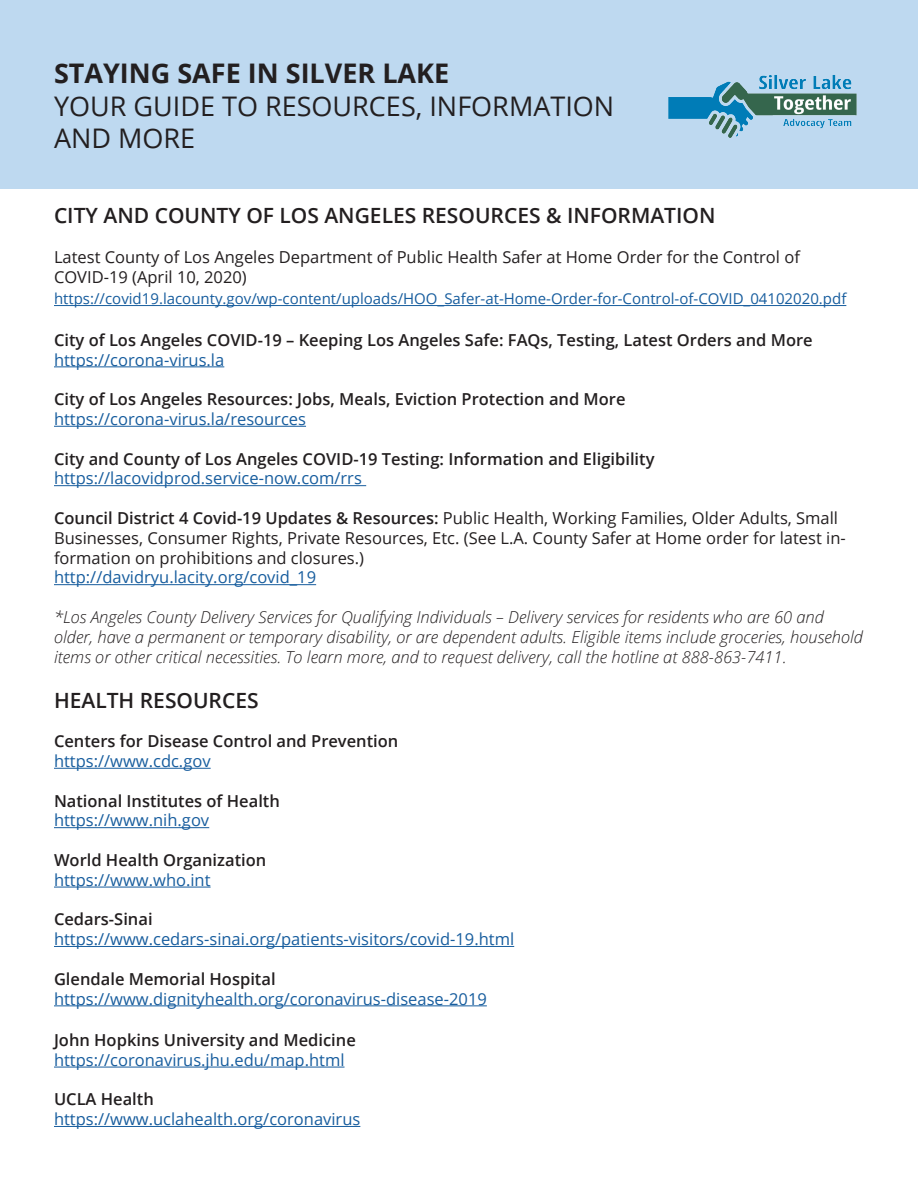
<style>
.page{position:relative;width:918px;height:1188px;background:#fff}
.page>*{position:absolute;margin:0;border:0;box-sizing:border-box;transform-origin:0 0}
.t1{font:27px/32.4px "Open Sans";color:#231f20}
.t2{font:700 27px "Open Sans";color:#231f20}
.t3{font:600 21px "Open Sans";color:#231f20}
.t4{font:16.5px "Open Sans";color:#175d9e}
.t5{font:600 16.5px "Open Sans";color:#231f20}
.t6{font:16.5px/19.8px "Open Sans";color:#231f20}
.t7{font:italic 300 16.5px/19.8px "Open Sans";color:#231f20}
.t8{font:15px "Open Sans";color:#175d9e}
.s1{font-weight:600}
</style>
<div class="page">
<div style="left:0;top:0;width:918px;height:189px;background:#bed9f0"></div>
<hr style="left:54px;top:305px;width:792px;height:1px;background:#175d9e">
<hr style="left:54px;top:366px;width:170px;height:1px;background:#175d9e">
<hr style="left:54px;top:426px;width:252px;height:1px;background:#175d9e">
<hr style="left:54px;top:485px;width:312px;height:1px;background:#175d9e">
<hr style="left:54px;top:584px;width:262px;height:1px;background:#175d9e">
<hr style="left:54px;top:768px;width:157px;height:1px;background:#175d9e">
<hr style="left:54px;top:827px;width:155px;height:1px;background:#175d9e">
<hr style="left:54px;top:887px;width:157px;height:1px;background:#175d9e">
<hr style="left:54px;top:946px;width:460px;height:1px;background:#175d9e">
<hr style="left:54px;top:1005px;width:433px;height:1px;background:#175d9e">
<hr style="left:54px;top:1067px;width:291px;height:1px;background:#175d9e">
<hr style="left:54px;top:1126px;width:306px;height:1px;background:#175d9e">
<img style="left:668px;top:75px;width:189px;height:63px">
<p class="t2" style="left:54px;top:54px;width:397px">STAYING SAFE IN SILVER LAKE</p>
<p class="t1" style="left:54px;top:89px;width:562px">YOUR GUIDE TO RESOURCES, INFORMATION<br>AND MORE</p>
<p class="t3" style="left:54px;top:201px;width:663px">CITY AND COUNTY OF LOS ANGELES RESOURCES &amp; INFORMATION</p>
<p class="t6" style="left:54px;top:247px;width:747px">Latest County of Los Angeles Department of Public Health Safer at Home Order for the Control of<br>COVID-19 (April 10, 2020)</p>
<p class="t8" style="left:54px;top:289px;width:794px">https://covid19.lacounty.gov/wp-content/uploads/HOO_Safer-at-Home-Order-for-Control-of-COVID_04102020.pdf</p>
<p class="t5" style="left:54px;top:329px;width:760px">City of Los Angeles COVID-19 – Keeping Los Angeles Safe: FAQs, Testing, Latest Orders and More</p>
<p class="t4" style="left:54px;top:348px;width:172px">https://corona-virus.la</p>
<p class="t5" style="left:54px;top:388px;width:573px">City of Los Angeles Resources: Jobs, Meals, Eviction Protection and More</p>
<p class="t4" style="left:54px;top:408px;width:254px">https://corona-virus.la/resources</p>
<p class="t5" style="left:54px;top:447px;width:602px">City and County of Los Angeles COVID-19 Testing: Information and Eligibility</p>
<p class="t4" style="left:54px;top:467px;width:309px">https://lacovidprod.service-now.com/rrs</p>
<p class="t6" style="left:54px;top:508px;width:793px"><span class="s1">Council District 4 Covid-19 Updates &amp; Resources:</span> Public Health, Working Families, Older Adults, Small<br>Businesses, Consumer Rights, Private Resources, Etc. (See L.A. County Safer at Home order for latest in&shy;formation on prohibitions and closures.)</p>
<p class="t4" style="left:54px;top:566px;width:264px">http://davidryu.lacity.org/covid_19</p>
<p class="t7" style="left:54px;top:607px;width:811px">*Los Angeles County Delivery Services for Qualifying Individuals – Delivery services for residents who are 60 and older, have a permanent or temporary disability, or are dependent adults. Eligible items include groceries, household items or other critical necessities. To learn more, and to request delivery, call the hotline at 888-863-7411.</p>
<p class="t3" style="left:54px;top:686px;width:206px">HEALTH RESOURCES</p>
<p class="t5" style="left:54px;top:730px;width:346px">Centers for Disease Control and Prevention</p>
<p class="t4" style="left:54px;top:750px;width:158px">https://www.cdc.gov</p>
<p class="t5" style="left:54px;top:789px;width:227px">National Institutes of Health</p>
<p class="t4" style="left:54px;top:809px;width:157px">https://www.nih.gov</p>
<p class="t5" style="left:54px;top:849px;width:214px">World Health Organization</p>
<p class="t4" style="left:54px;top:869px;width:158px">https://www.who.int</p>
<p class="t5" style="left:54px;top:908px;width:100px">Cedars-Sinai</p>
<p class="t4" style="left:54px;top:928px;width:462px">https://www.cedars-sinai.org/patients-visitors/covid-19.html</p>
<p class="t5" style="left:54px;top:968px;width:223px">Glendale Memorial Hospital</p>
<p class="t4" style="left:54px;top:987px;width:434px">https://www.dignityhealth.org/coronavirus-disease-2019</p>
<p class="t5" style="left:54px;top:1029px;width:303px">John Hopkins University and Medicine</p>
<p class="t4" style="left:54px;top:1049px;width:292px">https://coronavirus.jhu.edu/map.html</p>
<p class="t5" style="left:54px;top:1088px;width:101px">UCLA Health</p>
<p class="t4" style="left:54px;top:1108px;width:308px">https://www.uclahealth.org/coronavirus</p>
</div>
